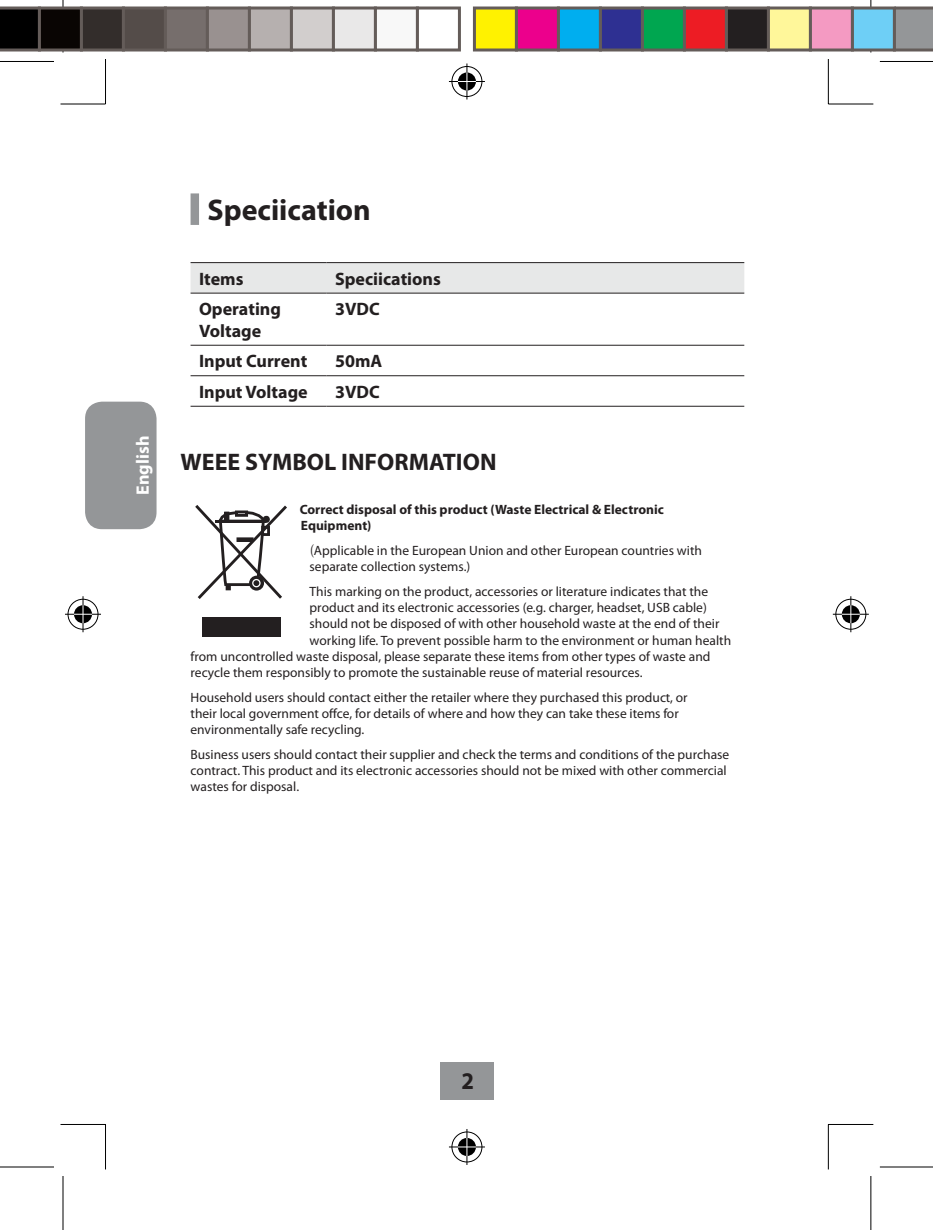
<style>
.page{position:relative;width:933px;height:1230px;background:#fff}
.page>*{position:absolute;margin:0;border:0;box-sizing:border-box;transform-origin:0 0}
.t1{font:700 30px "Myriad Pro";color:#231f20}
.t2{font:700 24px "Myriad Pro";color:#231f20}
.t3{font:700 24px "Myriad Pro";color:#231f20;scale:.94 1}
.t4{font:700 18px/21.6px "Myriad Pro";color:#231f20}
.t5{font:700 18px "Myriad Pro";color:#fff}
.t6{font:13.5px/16.2px "Myriad Pro";color:#231f20}
.t7{font:700 13.5px/16.2px "Myriad Pro";color:#231f20}
.s1{font-family:"Adobe Fangsong Std"}
</style>
<div class="page">
<div style="left:440px;top:1062px;width:53px;height:38px;background:#949698"></div>
<div style="left:191px;top:193px;width:8px;height:32px;background:#949698"></div>
<div style="left:191px;top:263px;width:553px;height:30px;background:#e7e8e8"></div>
<hr style="left:191px;top:262px;width:136px;height:1px;background:#231f20">
<hr style="left:327px;top:262px;width:417px;height:1px;background:#231f20">
<hr style="left:191px;top:293px;width:136px;height:1px;background:#231f20">
<hr style="left:327px;top:293px;width:417px;height:1px;background:#231f20">
<hr style="left:191px;top:345px;width:136px;height:1px;background:#231f20">
<hr style="left:327px;top:345px;width:417px;height:1px;background:#231f20">
<hr style="left:191px;top:375px;width:136px;height:1px;background:#231f20">
<hr style="left:327px;top:375px;width:417px;height:1px;background:#231f20">
<hr style="left:191px;top:406px;width:136px;height:1px;background:#231f20">
<hr style="left:327px;top:406px;width:417px;height:1px;background:#231f20">
<svg style="left:195px;top:505px;width:92px;height:94px"></svg>
<div style="left:261px;top:526px;width:9px;height:10px;border:3px solid #231f20"></div>
<div style="left:202px;top:617px;width:79px;height:19px;background:#231f20"></div>
<div style="left:85px;top:402px;width:72px;height:127px;background:#949698;border-radius:17px"></div>
<svg style="left:827px;top:59px;width:1px;height:45px"></svg>
<svg style="left:827px;top:1124px;width:1px;height:45px"></svg>
<hr style="left:61px;top:103px;width:45px;height:2px;background:#000">
<hr style="left:828px;top:103px;width:45px;height:2px;background:#000">
<hr style="left:61px;top:1124px;width:45px;height:1px;background:#000">
<hr style="left:828px;top:1124px;width:45px;height:1px;background:#000">
<hr style="left:105px;top:59px;width:1px;height:45px;background:#000">
<hr style="left:105px;top:1124px;width:1px;height:45px;background:#000">
<hr style="left:828px;top:59px;width:1px;height:45px;background:#000">
<hr style="left:828px;top:1124px;width:1px;height:45px;background:#000">
<svg style="left:871px;top:1176px;width:1px;height:54px"></svg>
<hr style="left:0;top:61px;width:54px;height:1px;background:#000">
<hr style="left:880px;top:61px;width:53px;height:1px;background:#000">
<hr style="left:0;top:1166px;width:54px;height:2px;background:#000">
<hr style="left:880px;top:1166px;width:53px;height:2px;background:#000">
<hr style="left:62px;top:0;width:2px;height:52px;background:#000">
<hr style="left:62px;top:1176px;width:2px;height:54px;background:#000">
<hr style="left:870px;top:0;width:1px;height:52px;background:#000">
<hr style="left:870px;top:1176px;width:1px;height:54px;background:#000">
<div style="left:450px;top:65px;width:34px;height:33px;border:4px solid #fff;border-radius:50%"></div>
<hr style="left:449px;top:80px;width:36px;height:3px;background:#fff">
<svg style="left:465px;top:64px;width:4px;height:36px"></svg>
<div style="left:456px;top:71px;width:22px;height:21px;border:4px solid #fff;border-radius:50%"></div>
<div style="left:452px;top:66px;width:30px;height:31px;border:1px solid #000;border-radius:50%"></div>
<hr style="left:449px;top:81px;width:36px;height:1px;background:#000">
<hr style="left:466px;top:64px;width:1px;height:36px;background:#000">
<svg style="left:458px;top:73px;width:18px;height:18px"></svg>
<div style="left:450px;top:1130px;width:34px;height:34px;border:4px solid #fff;border-radius:50%"></div>
<svg style="left:449px;top:1145px;width:36px;height:4px"></svg>
<svg style="left:465px;top:1129px;width:4px;height:36px"></svg>
<div style="left:456px;top:1136px;width:22px;height:22px;border:4px solid #fff;border-radius:50%"></div>
<div style="left:452px;top:1132px;width:30px;height:30px;border:1px solid #000;border-radius:50%"></div>
<hr style="left:449px;top:1146px;width:36px;height:1px;background:#000">
<hr style="left:466px;top:1129px;width:1px;height:36px;background:#000">
<svg style="left:458px;top:1138px;width:18px;height:18px"></svg>
<div style="left:66px;top:597px;width:34px;height:34px;border:4px solid #fff;border-radius:50%"></div>
<svg style="left:65px;top:612px;width:36px;height:4px"></svg>
<svg style="left:81px;top:596px;width:4px;height:36px"></svg>
<div style="left:72px;top:603px;width:22px;height:22px;border:4px solid #fff;border-radius:50%"></div>
<div style="left:68px;top:599px;width:30px;height:31px;border:1px solid #000;border-radius:50%"></div>
<hr style="left:65px;top:614px;width:36px;height:1px;background:#000">
<hr style="left:83px;top:596px;width:1px;height:36px;background:#000">
<svg style="left:74px;top:605px;width:18px;height:18px"></svg>
<div style="left:834px;top:597px;width:34px;height:34px;border:4px solid #fff;border-radius:50%"></div>
<svg style="left:833px;top:612px;width:36px;height:4px"></svg>
<svg style="left:849px;top:596px;width:4px;height:36px"></svg>
<div style="left:840px;top:603px;width:22px;height:22px;border:4px solid #fff;border-radius:50%"></div>
<div style="left:835px;top:599px;width:31px;height:31px;border:1px solid #000;border-radius:50%"></div>
<hr style="left:833px;top:614px;width:36px;height:1px;background:#000">
<hr style="left:850px;top:596px;width:1px;height:36px;background:#000">
<svg style="left:842px;top:605px;width:18px;height:18px"></svg>
<div style="left:0;top:8px;width:39px;height:42px;background:#000"></div>
<div style="left:0;top:7px;width:41px;height:45px;border:3px solid #645c59"></div>
<div style="left:39px;top:8px;width:42px;height:42px;background:#090503"></div>
<div style="left:38px;top:7px;width:45px;height:45px;border:3px solid #645c59"></div>
<div style="left:81px;top:8px;width:42px;height:42px;background:#332d2b"></div>
<div style="left:80px;top:7px;width:45px;height:45px;border:3px solid #645c59"></div>
<div style="left:123px;top:8px;width:42px;height:42px;background:#544c49"></div>
<div style="left:122px;top:7px;width:45px;height:45px;border:3px solid #645c59"></div>
<div style="left:165px;top:8px;width:42px;height:42px;background:#766e6c"></div>
<div style="left:164px;top:7px;width:45px;height:45px;border:3px solid #645c59"></div>
<div style="left:207px;top:8px;width:42px;height:42px;background:#999190"></div>
<div style="left:206px;top:7px;width:45px;height:45px;border:3px solid #645c59"></div>
<div style="left:249px;top:8px;width:42px;height:42px;background:#b6b0af"></div>
<div style="left:248px;top:7px;width:45px;height:45px;border:3px solid #645c59"></div>
<div style="left:291px;top:8px;width:42px;height:42px;background:#d2cecd"></div>
<div style="left:290px;top:7px;width:45px;height:45px;border:3px solid #645c59"></div>
<div style="left:333px;top:8px;width:42px;height:42px;background:#e9e8e8"></div>
<div style="left:332px;top:7px;width:45px;height:45px;border:3px solid #645c59"></div>
<div style="left:375px;top:8px;width:42px;height:42px;background:#f8f8f8"></div>
<div style="left:374px;top:7px;width:45px;height:45px;border:3px solid #645c59"></div>
<div style="left:416px;top:7px;width:45px;height:45px;border:3px solid #645c59"></div>
<div style="left:474px;top:8px;width:42px;height:42px;background:#fff200"></div>
<div style="left:473px;top:7px;width:45px;height:45px;border:3px solid #645c59"></div>
<div style="left:516px;top:8px;width:42px;height:42px;background:#ec008c"></div>
<div style="left:515px;top:7px;width:45px;height:45px;border:3px solid #645c59"></div>
<div style="left:558px;top:8px;width:42px;height:42px;background:#00aeef"></div>
<div style="left:557px;top:7px;width:45px;height:45px;border:3px solid #645c59"></div>
<div style="left:600px;top:8px;width:42px;height:42px;background:#2e3092"></div>
<div style="left:599px;top:7px;width:45px;height:45px;border:3px solid #645c59"></div>
<div style="left:642px;top:8px;width:42px;height:42px;background:#00a650"></div>
<div style="left:641px;top:7px;width:45px;height:45px;border:3px solid #645c59"></div>
<div style="left:684px;top:8px;width:42px;height:42px;background:#ed1c24"></div>
<div style="left:683px;top:7px;width:45px;height:45px;border:3px solid #645c59"></div>
<div style="left:726px;top:8px;width:42px;height:42px;background:#231f20"></div>
<div style="left:725px;top:7px;width:45px;height:45px;border:3px solid #645c59"></div>
<div style="left:768px;top:8px;width:42px;height:42px;background:#fff79a"></div>
<div style="left:767px;top:7px;width:45px;height:45px;border:3px solid #645c59"></div>
<div style="left:810px;top:8px;width:42px;height:42px;background:#f49ac2"></div>
<div style="left:809px;top:7px;width:45px;height:45px;border:3px solid #645c59"></div>
<div style="left:852px;top:8px;width:42px;height:42px;background:#6ecff6"></div>
<div style="left:851px;top:7px;width:45px;height:45px;border:3px solid #645c59"></div>
<svg style="left:891px;top:6px;width:42px;height:46px;background:#8b8f91"></svg>
<h3 class="t5" style="left:133px;top:495px;width:60px;rotate:-90deg">English</h3>
<h1 class="t1" style="left:208px;top:193px;width:165px">Speciication</h1>
<h3 class="t4" style="left:199px;top:268px;width:46px">Items</h3>
<h3 class="t4" style="left:335px;top:268px;width:107px">Speciications</h3>
<h3 class="t4" style="left:199px;top:299px;width:84px">Operating<br>Voltage</h3>
<h3 class="t4" style="left:335px;top:299px;width:46px">3VDC</h3>
<h3 class="t4" style="left:199px;top:351px;width:110px">Input Current</h3>
<h3 class="t4" style="left:335px;top:351px;width:49px">50mA</h3>
<h3 class="t4" style="left:199px;top:381px;width:110px">Input Voltage</h3>
<h3 class="t4" style="left:335px;top:381px;width:46px">3VDC</h3>
<h2 class="t2" style="left:181px;top:449px;width:317px">WEEE SYMBOL INFORMATION</h2>
<p class="t7" style="left:300px;top:502px;width:366px">Correct disposal of this product (Waste Electrical &amp; Electronic<br>Equipment)</p>
<p class="t6" style="left:310px;top:542px;width:394px"><span class="s1">(</span>Applicable in the European Union and other European countries with separate collection systems.)</p>
<p class="t6" style="left:310px;top:583px;width:400px">This marking on the product, accessories or literature indicates that the</p>
<p class="t6" style="left:310px;top:599px;width:399px">product and its electronic accessories (e.g. charger, headset, USB cable)</p>
<p class="t6" style="left:310px;top:616px;width:411px">should not be disposed of with other household waste at the end of their</p>
<p class="t6" style="left:310px;top:632px;width:423px">working life. To prevent possible harm to the environment or human health</p>
<p class="t6" style="left:191px;top:648px;width:521px">from uncontrolled waste disposal, please separate these items from other types of waste and</p>
<p class="t6" style="left:191px;top:664px;width:454px">recycle them responsibly to promote the sustainable reuse of material resources.</p>
<p class="t6" style="left:191px;top:689px;width:499px">Household users should contact either the retailer where they purchased this product, or their local government offce, for details of where and how they can take these items for environmentally safe recycling.</p>
<p class="t6" style="left:191px;top:746px;width:540px">Business users should contact their supplier and check the terms and conditions of the purchase contract. This product and its electronic accessories should not be mixed with other commercial wastes for disposal.</p>
<h2 class="t3" style="left:462px;top:1067px;width:15px">2</h2>
</div>
